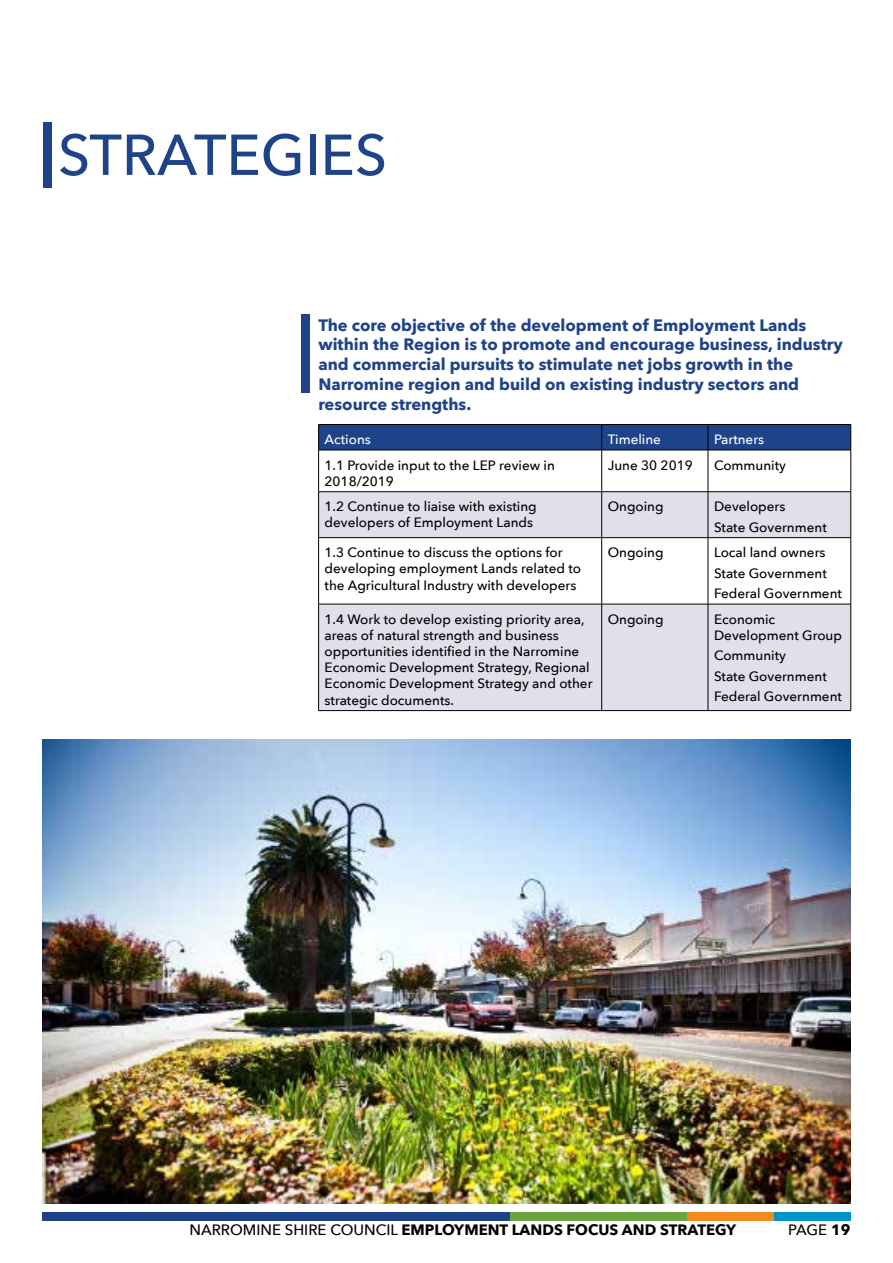
<style>
.page{position:relative;width:893px;height:1263px;background:#fff}
.page>*{position:absolute;margin:0;border:0;box-sizing:border-box;transform-origin:0 0}
.t1{font:500 57px "Avenir Next";color:#1f4388}
.t2{font:700 16.5px/19.8px "Avenir Next";color:#1f4388}
.t3{font:700 15px "Avenir Next";color:#000}
.t4{font:500 15px "Avenir Next";color:#000}
.t5{font:500 13.5px/16.2px "Avenir Next";color:#000}
.t6{font:500 13.5px "Avenir Next";color:#fff}
.s1{font-weight:500}
.s2{font-weight:700}
</style>
<div class="page">
<div style="left:43px;top:1212px;width:467px;height:8px;background:#1f4388"></div>
<div style="left:510px;top:1212px;width:177px;height:8px;background:#6ca442"></div>
<div style="left:687px;top:1212px;width:93px;height:8px;background:#f18b21"></div>
<div style="left:774px;top:1212px;width:76px;height:8px;background:#0094c8"></div>
<svg style="left:319px;top:492px;width:531px;height:218px;fill:#e0e0eb"></svg>
<svg style="left:318px;top:424px;width:533px;height:26px;background:#1d3e7f"></svg>
<hr style="left:318px;top:450px;width:284px;height:1px;background:#000">
<hr style="left:318px;top:450px;width:1px;height:41px;background:#000">
<hr style="left:602px;top:450px;width:106px;height:1px;background:#000">
<hr style="left:601px;top:450px;width:1px;height:41px;background:#000">
<hr style="left:708px;top:450px;width:143px;height:1px;background:#000">
<hr style="left:708px;top:450px;width:1px;height:41px;background:#000">
<hr style="left:850px;top:450px;width:1px;height:41px;background:#000">
<hr style="left:318px;top:538px;width:1px;height:66px;background:#000">
<hr style="left:601px;top:538px;width:1px;height:66px;background:#000">
<hr style="left:708px;top:538px;width:1px;height:66px;background:#000">
<hr style="left:850px;top:538px;width:1px;height:66px;background:#000">
<hr style="left:318px;top:491px;width:284px;height:1px;background:#000">
<hr style="left:318px;top:492px;width:1px;height:45px;background:#000">
<hr style="left:318px;top:537px;width:284px;height:1px;background:#000">
<hr style="left:602px;top:491px;width:106px;height:1px;background:#000">
<hr style="left:601px;top:492px;width:1px;height:45px;background:#000">
<hr style="left:602px;top:537px;width:106px;height:1px;background:#000">
<hr style="left:708px;top:491px;width:143px;height:1px;background:#000">
<hr style="left:708px;top:492px;width:1px;height:45px;background:#000">
<hr style="left:850px;top:492px;width:1px;height:45px;background:#000">
<hr style="left:708px;top:537px;width:143px;height:1px;background:#000">
<hr style="left:318px;top:604px;width:284px;height:1px;background:#000">
<hr style="left:318px;top:604px;width:1px;height:106px;background:#000">
<hr style="left:318px;top:710px;width:284px;height:1px;background:#000">
<hr style="left:602px;top:604px;width:106px;height:1px;background:#000">
<hr style="left:601px;top:604px;width:1px;height:106px;background:#000">
<hr style="left:602px;top:710px;width:106px;height:1px;background:#000">
<hr style="left:708px;top:604px;width:143px;height:1px;background:#000">
<hr style="left:708px;top:604px;width:1px;height:106px;background:#000">
<hr style="left:850px;top:604px;width:1px;height:106px;background:#000">
<hr style="left:708px;top:710px;width:143px;height:1px;background:#000">
<div style="left:43px;top:122px;width:9px;height:66px;background:#1f4388"></div>
<div style="left:301px;top:314px;width:8px;height:79px;background:#1f4388"></div>
<img style="left:43px;top:740px;width:807px;height:463px">
<h1 class="t1" style="left:58px;top:121px;width:331px">STRATEGIES</h1>
<p class="t2" style="left:318px;top:315px;width:526px">The core objective of the development of Employment Lands within the Region is to promote and encourage business, industry and commercial pursuits to stimulate net jobs growth in the Narromine region and build on existing industry sectors and resource strengths.</p>
<p class="t6" style="left:325px;top:431px;width:48px">Actions</p>
<p class="t6" style="left:608px;top:431px;width:55px">Timeline</p>
<p class="t6" style="left:714px;top:431px;width:52px">Partners</p>
<p class="t5" style="left:325px;top:457px;width:232px">1.1 Provide input to the LEP review in<br>2018/2019</p>
<p class="t5" style="left:608px;top:457px;width:87px">June 30 2019</p>
<p class="t5" style="left:714px;top:457px;width:74px">Community</p>
<p class="t5" style="left:325px;top:498px;width:214px">1.2 Continue to liaise with existing developers of Employment Lands</p>
<p class="t5" style="left:608px;top:498px;width:57px">Ongoing</p>
<p class="t5" style="left:714px;top:496px;width:114px;line-height:20.4px">Developers<br>State Government</p>
<p class="t5" style="left:325px;top:544px;width:258px">1.3 Continue to discuss the options for developing employment Lands related to the Agricultural Industry with developers</p>
<p class="t5" style="left:608px;top:544px;width:57px">Ongoing</p>
<p class="t5" style="left:714px;top:542px;width:130px;line-height:20.4px">Local land owners<br>State Government<br>Federal Government</p>
<p class="t5" style="left:325px;top:611px;width:269px">1.4 Work to develop existing priority area, areas of natural strength and business opportunities identified in the Narromine Economic Development Strategy, Regional Economic Development Strategy and other strategic documents.</p>
<p class="t5" style="left:608px;top:611px;width:57px">Ongoing</p>
<p class="t5" style="left:714px;top:611px;width:130px">Economic<br>Development Group</p>
<p class="t5" style="left:714px;top:645px;width:130px;line-height:20.4px">Community<br>State Government<br>Federal Government</p>
<p class="t3" style="left:189px;top:1221px;width:548px"><span class="s1">NARROMINE SHIRE COUNCIL</span> EMPLOYMENT LANDS FOCUS AND STRATEGY</p>
<p class="t4" style="left:788px;top:1221px;width:64px">PAGE <span class="s2">19</span></p>
</div>
